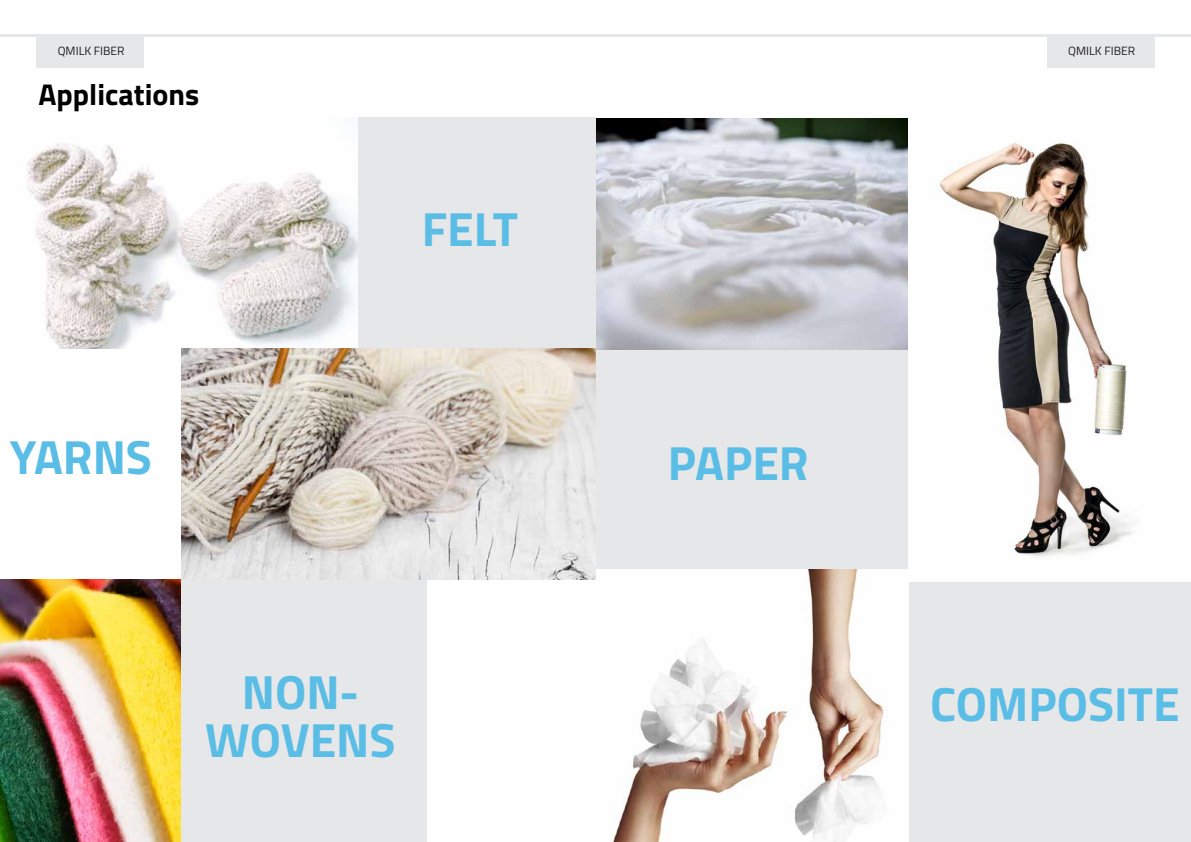
<style>
.page{position:relative;width:1191px;height:842px;background:#fff}
.page>*{position:absolute;margin:0;border:0;box-sizing:border-box;transform-origin:0 0}
.t1{font:700 48px/48px "Titillium";color:#5abde6;text-align:center}
.t2{font:700 30px "Titillium";color:#000}
.t3{font:12px "Titillium";color:#222223}
</style>
<div class="page">
<div style="left:1047px;top:36px;width:108px;height:31px;background:#e6e7e8"></div>
<hr style="left:0;top:34px;width:595px;height:3px;background:#e6e7e8">
<div style="left:36px;top:36px;width:108px;height:31px;background:#e6e7e8"></div>
<hr style="left:595px;top:34px;width:596px;height:3px;background:#e6e7e8">
<div style="left:908px;top:580px;width:283px;height:118px;background:#e6e7e8"></div>
<div style="left:908px;top:698px;width:283px;height:144px;background:#e6e7e8"></div>
<div style="left:595px;top:350px;width:313px;height:231px;background:#e6e7e8"></div>
<img style="left:595px;top:119px;width:313px;height:231px">
<div style="left:494px;top:570px;width:414px;height:272px;background:#fff"></div>
<img style="left:613px;top:570px;width:271px;height:272px">
<img style="left:908px;top:143px;width:283px;height:438px">
<img style="left:0;top:580px;width:181px;height:262px">
<img style="left:27px;top:143px;width:330px;height:206px">
<div style="left:357px;top:118px;width:238px;height:231px;background:#e6e7e8"></div>
<div style="left:181px;top:580px;width:246px;height:262px;background:#e6e7e8"></div>
<img style="left:181px;top:349px;width:414px;height:231px">
<p class="t3" style="left:58px;top:42px;width:68px">QMILK FIBER</p>
<p class="t3" style="left:1068px;top:42px;width:68px">QMILK FIBER</p>
<p class="t2" style="left:38px;top:71px;width:162px">Applications</p>
<p class="t1" style="left:10px;top:431px;width:144px">YARNS</p>
<p class="t1" style="left:422px;top:202px;width:98px">FELT</p>
<p class="t1" style="left:205px;top:666px;width:192px">NON-<br>WOVENS</p>
<p class="t1" style="left:668px;top:436px;width:142px">PAPER</p>
<p class="t1" style="left:930px;top:677px;width:251px">COMPOSITE</p>
</div>
